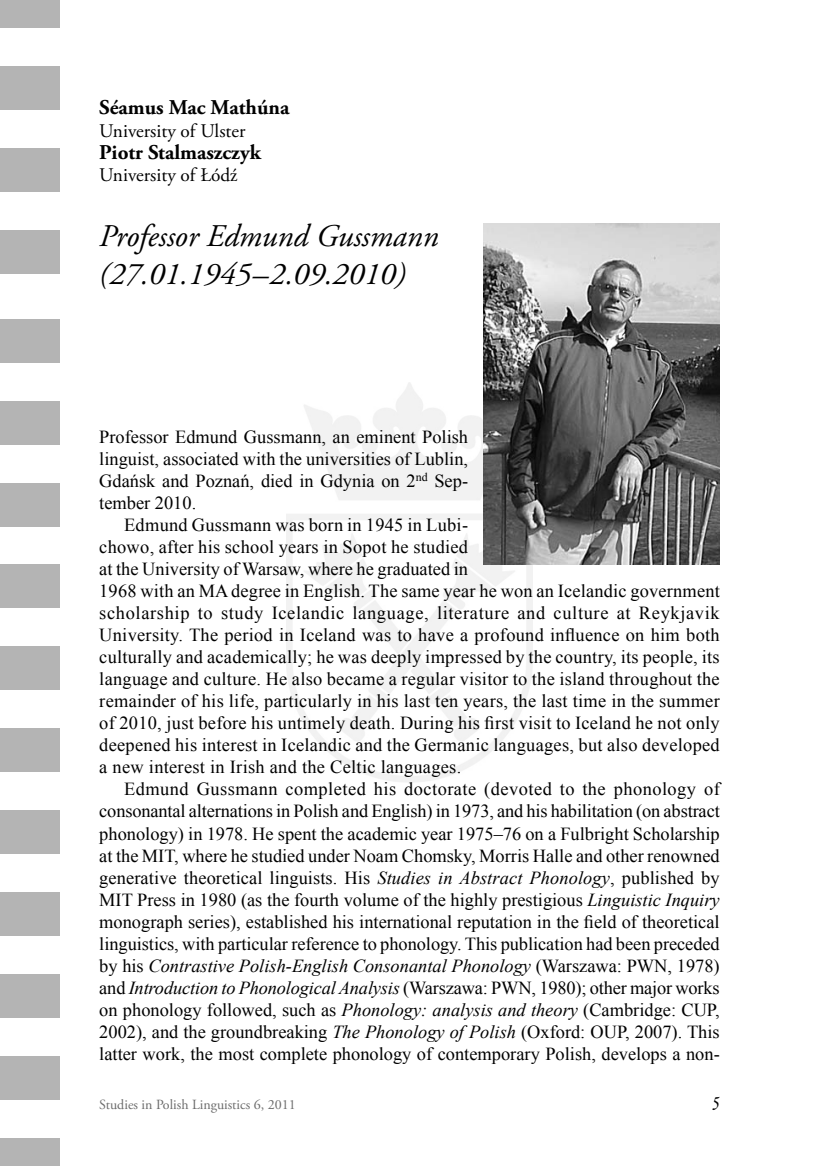
<style>
.page{position:relative;width:819px;height:1166px;background:#fff}
.page>*{position:absolute;margin:0;border:0;box-sizing:border-box;transform-origin:0 0}
.t1{font:italic 31.5px/37.8px "Adobe Garamond Pro";color:#000}
.t2{font:24.5px "Poetica Chancery I";color:#000}
.t3{font:700 21px "Adobe Garamond Pro";color:#000}
.t4{font:19.25px "Adobe Garamond Pro";letter-spacing:-.02em;color:#000}
.t5{font:18.38px/22.1px "Times New Roman";letter-spacing:.015em;color:#000;text-align:justify}
.t6{font:14px "Adobe Garamond Pro";color:#6b6b6b}
.s1{font-style:italic}
</style>
<div class="page">
<img style="left:287px;top:382px;width:245px;height:400px">
<div style="left:0;top:1138px;width:60px;height:28px;background:#b4b4b4"></div>
<div style="left:0;top:1056px;width:60px;height:43px;background:#b4b4b4"></div>
<div style="left:0;top:974px;width:60px;height:44px;background:#b4b4b4"></div>
<div style="left:0;top:892px;width:60px;height:44px;background:#b4b4b4"></div>
<div style="left:0;top:810px;width:60px;height:44px;background:#b4b4b4"></div>
<div style="left:0;top:728px;width:60px;height:44px;background:#b4b4b4"></div>
<div style="left:0;top:647px;width:60px;height:43px;background:#b4b4b4"></div>
<div style="left:0;top:565px;width:60px;height:43px;background:#b4b4b4"></div>
<div style="left:0;top:483px;width:60px;height:43px;background:#b4b4b4"></div>
<div style="left:0;top:401px;width:60px;height:43px;background:#b4b4b4"></div>
<div style="left:0;top:319px;width:60px;height:43px;background:#b4b4b4"></div>
<div style="left:0;top:230px;width:60px;height:44px;background:#b4b4b4"></div>
<div style="left:0;top:148px;width:60px;height:44px;background:#b4b4b4"></div>
<div style="left:0;top:66px;width:60px;height:44px;background:#b4b4b4"></div>
<div style="left:0;top:0;width:60px;height:28px;background:#b4b4b4"></div>
<img style="left:483px;top:223px;width:236px;height:341px">
<p class="t3" style="left:99px;top:99px;width:191px">Séamus Mac Mathúna</p>
<p class="t4" style="left:99px;top:123px;width:148px">University of Ulster</p>
<p class="t3" style="left:99px;top:143px;width:163px">Piotr Stalmaszczyk</p>
<p class="t4" style="left:99px;top:167px;width:140px">University of Łódź</p>
<h1 class="t1" style="left:99px;top:220px;width:340px">Professor Edmund Gussmann (27.01.1945 – 2.09.2010)</h1>
<p class="t5" style="left:99px;top:425px;width:370px">Professor Edmund Gussmann, an eminent Polish linguist, associated with the universities of Lublin, Gdańsk and Poznań, died in Gdynia on 2<sup>nd</sup> Sep&shy;tember 2010.</p>
<p class="t5" style="left:99px;top:513px;width:622px;text-align:left;text-indent:25px">Edmund Gussmann was born in 1945 in Lubi-<br>chowo, after his school years in Sopot he studied<br>at the University of Warsaw, where he graduated in<br>1968 with an MA degree in English. The same year he won an Icelandic government scholarship to study Icelandic language, literature and culture at Reykjavik University. The period in Iceland was to have a profound influence on him both culturally and academically; he was deeply impressed by the country, its people, its language and culture. He also became a regular visitor to the island throughout the remainder of his life, particularly in his last ten years, the last time in the summer of 2010, just before his untimely death. During his first visit to Iceland he not only deepened his interest in Icelandic and the Germanic languages, but also developed a new interest in Irish and the Celtic languages.</p>
<p class="t5" style="left:99px;top:778px;width:622px;text-indent:25px">Edmund Gussmann completed his doctorate (devoted to the phonology of consonantal alternations in Polish and English) in 1973, and his habilitation (on abstract phonology) in 1978. He spent the academic year 1975–76 on a Fulbright Scholarship at the MIT, where he studied under Noam Chomsky, Morris Halle and other renowned generative theoretical linguists. His <span class="s1">Studies in Abstract Phonology</span>, published by MIT Press in 1980 (as the fourth volume of the highly prestigious <span class="s1">Linguistic Inquiry </span>monograph series), established his international reputation in the field of theoretical linguistics, with particular reference to phonology. This publication had been preceded by his <span class="s1">Contrastive Polish-English Consonantal Phonology</span> (Warszawa: PWN, 1978) and <span class="s1">Introduction to Phonological Analysis</span> (Warszawa: PWN, 1980); other major works on phonology followed, such as <span class="s1">Phonology: analysis and theory</span> (Cambridge: CUP, 2002), and the groundbreaking <span class="s1">The Phonology of Polish</span> (Oxford: OUP, 2007). This latter work, the most complete phonology of contemporary Polish, develops a non-</p>
<p class="t6" style="left:99px;top:1099px;width:198px">Studies in Polish Linguistics 6, 2011</p>
<h2 class="t2" style="left:713px;top:1089px;width:8px">5</h2>
</div>
